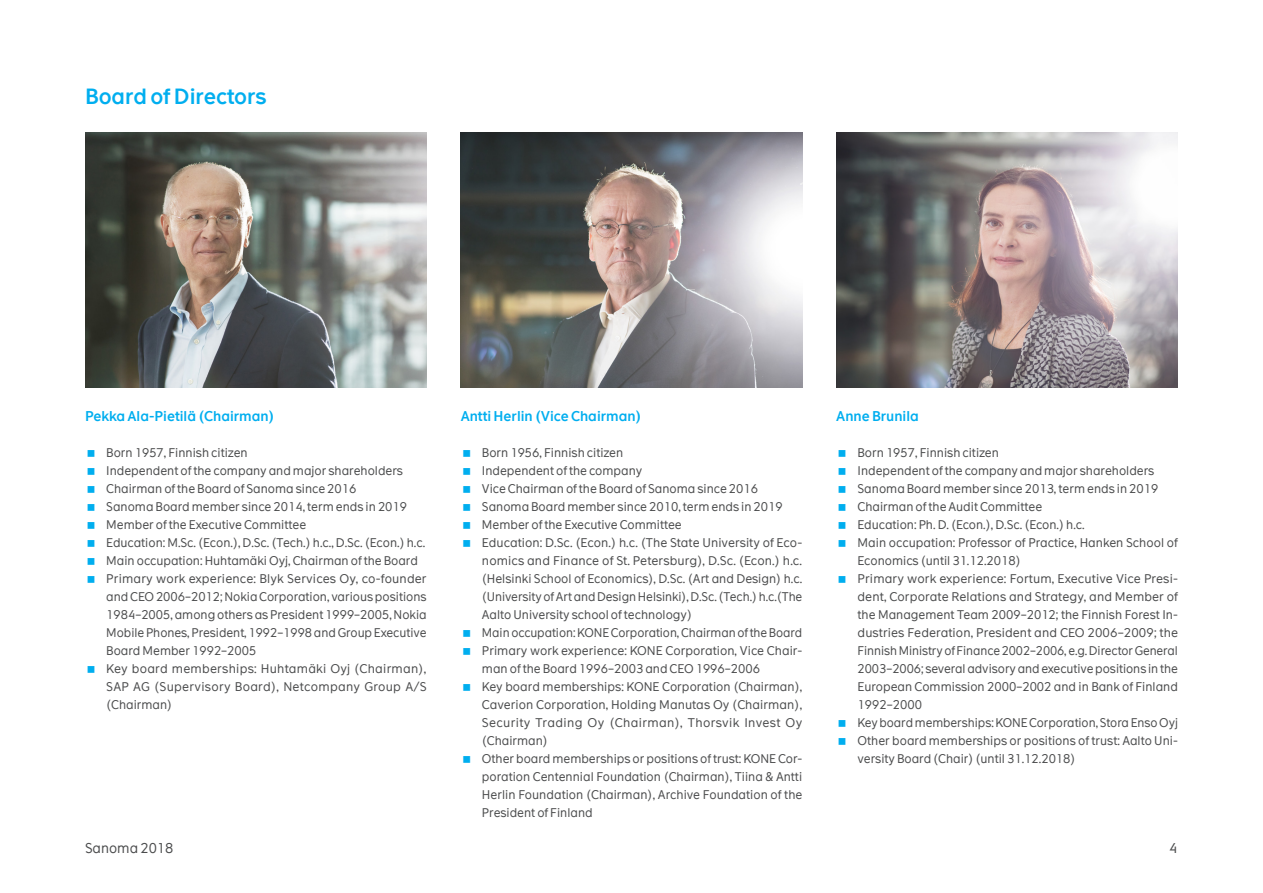
<style>
.page{position:relative;width:1263px;height:893px;background:#fff}
.page>*{position:absolute;margin:0;border:0;box-sizing:border-box;transform-origin:0 0}
.CG_H3{font:600 21px "The Message";color:#00aeef}
.Kuvasivu_nimi{font:600 13.5px "The Message";color:#00aeef}
.t1{font:13.5px "The Message";color:#4b4c4d}
.t2{font:12px/18px "The Message";color:#4b4c4d;text-align:justify}
</style>
<div class="page">
<img style="left:836px;top:133px;width:341px;height:255px">
<img style="left:461px;top:133px;width:341px;height:255px">
<img style="left:85px;top:133px;width:342px;height:255px">
<p class="CG_H3" style="left:85px;top:83px;width:183px">Board of Directors</p>
<p class="Kuvasivu_nimi" style="left:85px;top:407px;width:191px">Pekka Ala-Pietilä (Chairman)</p>
<p class="t2" style="left:106px;top:443px;width:143px">Born 1957, Finnish citizen</p>
<p class="t2" style="left:106px;top:461px;width:298px">Independent of the company and major shareholders</p>
<p class="t2" style="left:106px;top:479px;width:252px">Chairman of the Board of Sanoma since 2016</p>
<p class="t2" style="left:106px;top:497px;width:302px">Sanoma Board member since 2014, term ends in 2019</p>
<p class="t2" style="left:106px;top:515px;width:201px">Member of the Executive Committee</p>
<p class="t2" style="left:106px;top:533px;width:320px">Education: M.Sc. (Econ.), D.Sc. (Tech.) h.c., D.Sc. (Econ.) h.c.</p>
<p class="t2" style="left:106px;top:551px;width:313px">Main occupation: Huhtamäki Oyj, Chairman of the Board</p>
<p class="t2" style="left:106px;top:569px;width:322px">Primary work experience: Blyk Services Oy, co-founder and CEO 2006–2012; Nokia Corporation, various positions 1984–2005, among others as President 1999–2005, Nokia Mobile Phones, President, 1992–1998 and Group Executive Board Member 1992–2005</p>
<p class="t2" style="left:106px;top:659px;width:322px">Key board memberships: Huhtamäki Oyj (Chairman), SAP AG (Supervisory Board), Netcompany Group A/S (Chairman)</p>
<p class="Kuvasivu_nimi" style="left:461px;top:407px;width:182px">Antti Herlin (Vice Chairman)</p>
<p class="t2" style="left:482px;top:443px;width:143px">Born 1956, Finnish citizen</p>
<p class="t2" style="left:482px;top:461px;width:162px">Independent of the company</p>
<p class="t2" style="left:482px;top:479px;width:278px">Vice Chairman of the Board of Sanoma since 2016</p>
<p class="t2" style="left:482px;top:497px;width:302px">Sanoma Board member since 2010, term ends in 2019</p>
<p class="t2" style="left:482px;top:515px;width:201px">Member of the Executive Committee</p>
<p class="t2" style="left:482px;top:533px;width:322px">Education: D.Sc. (Econ.) h.c. (The State University of Eco&shy;nomics and Finance of St. Petersburg), D.Sc. (Econ.) h.c. (Helsinki School of Economics), D.Sc. (Art and Design) h.c. (University of Art and Design Helsinki), D.Sc. (Tech.) h.c.(The Aalto University school of technology)</p>
<p class="t2" style="left:482px;top:623px;width:322px">Main occupation: KONE Corporation, Chairman of the Board</p>
<p class="t2" style="left:482px;top:641px;width:322px">Primary work experience: KONE Corporation, Vice Chair&shy;man of the Board 1996–2003 and CEO 1996–2006</p>
<p class="t2" style="left:482px;top:677px;width:322px">Key board memberships: KONE Corporation (Chairman), Caverion Corporation, Holding Manutas Oy (Chairman), Security Trading Oy (Chairman), Thorsvik Invest Oy (Chairman)</p>
<p class="t2" style="left:482px;top:749px;width:322px">Other board memberships or positions of trust: KONE Cor&shy;poration Centennial Foundation (Chairman), Tiina &amp; Antti Herlin Foundation (Chairman), Archive Foundation of the President of Finland</p>
<p class="Kuvasivu_nimi" style="left:836px;top:407px;width:84px">Anne Brunila</p>
<p class="t2" style="left:857px;top:443px;width:143px">Born 1957, Finnish citizen</p>
<p class="t2" style="left:857px;top:461px;width:298px">Independent of the company and major shareholders</p>
<p class="t2" style="left:857px;top:479px;width:302px">Sanoma Board member since 2013, term ends in 2019</p>
<p class="t2" style="left:857px;top:497px;width:186px">Chairman of the Audit Committee</p>
<p class="t2" style="left:857px;top:515px;width:229px">Education: Ph. D. (Econ.), D.Sc. (Econ.) h.c.</p>
<p class="t2" style="left:857px;top:533px;width:322px">Main occupation: Professor of Practice, Hanken School of<br>Economics (until 31.12.2018)</p>
<p class="t2" style="left:857px;top:569px;width:322px">Primary work experience: Fortum, Executive Vice Presi&shy;dent, Corporate Relations and Strategy, and Member of the Management Team 2009–2012; the Finnish Forest In&shy;dustries Federation, President and CEO 2006–2009; the Finnish Ministry of Finance 2002–2006, e.g. Director General 2003–2006; several advisory and executive positions in the European Commission 2000–2002 and in Bank of Finland 1992–2000</p>
<p class="t2" style="left:857px;top:713px;width:322px">Key board memberships: KONE Corporation, Stora Enso Oyj</p>
<p class="t2" style="left:857px;top:731px;width:322px">Other board memberships or positions of trust: Aalto Uni&shy;versity Board (Chair) (until 31.12.2018)</p>
<p class="t1" style="left:85px;top:839px;width:90px">Sanoma 2018</p>
<p class="t1" style="left:1169px;top:839px;width:10px">4</p>
</div>
